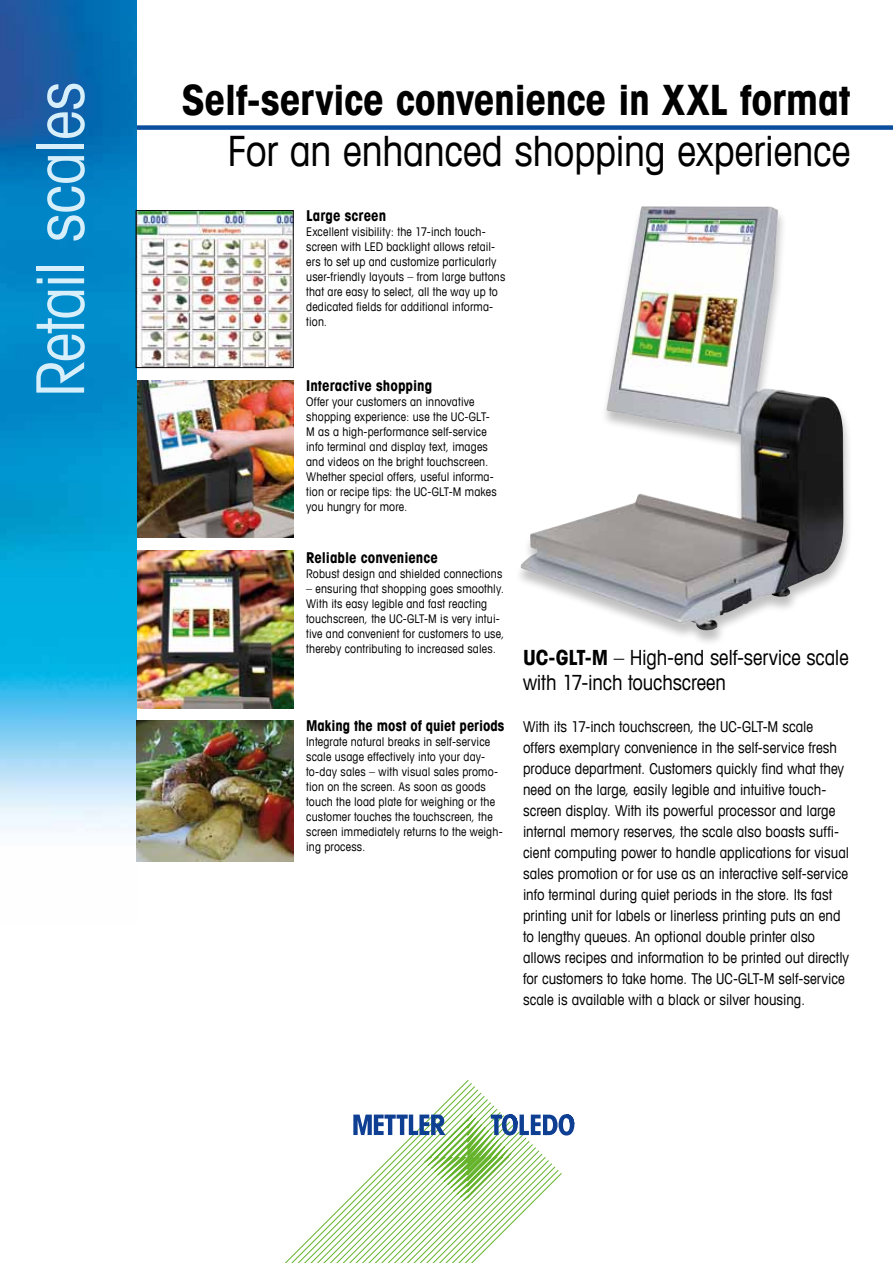
<style>
.page{position:relative;width:893px;height:1263px;background:#fff}
.page>*{position:absolute;margin:0;border:0;box-sizing:border-box;transform-origin:0 0}
.t1{font:condensed 66px "Avant Garde Com";letter-spacing:-.015em;color:#d7eefb}
.t2{font:700 condensed 42px "Avant Garde Com";letter-spacing:-.01em;color:#000}
.t3{font:condensed 42px "Avant Garde Com";letter-spacing:-.005em;color:#000}
.t4{font:condensed 21px/25.5px "Avant Garde Com";letter-spacing:-.01em;color:#000}
.t5{font:condensed 15px/21px "Avant Garde Com";color:#000}
.t6{font:700 condensed 15px "Avant Garde Com";color:#000}
.t7{font:condensed 12px/15px "Avant Garde Com";letter-spacing:.015em;color:#000}
.s1{font-weight:700}
</style>
<div class="page">
<div style="left:515px;top:206px;width:338px;height:440px;background:#000;opacity:.25"></div>
<img style="left:520px;top:206px;width:324px;height:426px">
<img style="left:136px;top:550px;width:157px;height:158px">
<img style="left:136px;top:380px;width:157px;height:157px">
<div style="left:111px;top:125px;width:782px;height:5px;background:#0b4e9e"></div>
<img style="left:0;top:0;width:136px;height:831px">
<svg style="left:285px;top:1080px;width:250px;height:183px"></svg>
<svg style="left:353px;top:1114px;width:221px;height:87px"></svg>
<img style="left:136px;top:720px;width:157px;height:142px">
<img style="left:138px;top:212px;width:153px;height:154px">
<div style="left:136px;top:210px;width:157px;height:158px;border:1px solid #000"></div>
<h1 class="t1" style="left:20px;top:397px;width:317px;rotate:-90deg">Retail scales</h1>
<h2 class="t2" style="left:181px;top:73px;width:671px">Self-service convenience in XXL format</h2>
<h2 class="t3" style="left:227px;top:125px;width:624px">For an enhanced shopping experience</h2>
<p class="t6" style="left:306px;top:206px;width:82px">Large screen</p>
<p class="t7" style="left:306px;top:224px;width:201px">Excellent visibility: the 17-inch touch&shy;screen with LED backlight allows retail&shy;ers to set up and customize particularly user-friendly layouts – from large buttons that are easy to select, all the way up to dedicated fields for additional informa&shy;tion.</p>
<p class="t6" style="left:306px;top:376px;width:128px">Interactive shopping</p>
<p class="t7" style="left:306px;top:394px;width:192px">Offer your customers an innovative shopping experience: use the UC-GLT-M as a high-performance self-service info terminal and display text, images and videos on the bright touchscreen.<br>Whether special offers, useful informa&shy;tion or recipe tips: the UC-GLT-M makes you hungry for more.</p>
<p class="t6" style="left:306px;top:548px;width:133px">Reliable convenience</p>
<p class="t7" style="left:306px;top:566px;width:198px">Robust design and shielded connections</p>
<p class="t7" style="left:306px;top:581px;width:200px">– ensuring that shopping goes smoothly.<br>With its easy legible and fast reacting touchscreen, the UC-GLT-M is very intui&shy;tive and convenient for customers to use, thereby contributing to increased sales.</p>
<p class="t6" style="left:306px;top:716px;width:200px">Making the most of quiet periods</p>
<p class="t7" style="left:306px;top:734px;width:198px">Integrate natural breaks in self-service scale usage effectively into your day&shy;to-day sales – with visual sales promo&shy;tion on the screen. As soon as goods touch the load plate for weighing or the customer touches the touchscreen, the screen immediately returns to the weigh&shy;ing process.</p>
<h3 class="t4" style="left:523px;top:644px;width:327px"><span class="s1">UC-GLT-M</span> – High-end self-service scale with 17-inch touchscreen</h3>
<p class="t5" style="left:523px;top:716px;width:328px">With its 17-inch touchscreen, the UC-GLT-M scale offers exemplary convenience in the self-service fresh produce department. Customers quickly find what they need on the large, easily legible and intuitive touch&shy;screen display. With its powerful processor and large internal memory reserves, the scale also boasts suffi&shy;cient computing power to handle applications for visual sales promotion or for use as an interactive self-service info terminal during quiet periods in the store. Its fast printing unit for labels or linerless printing puts an end to lengthy queues. An optional double printer also allows recipes and information to be printed out directly for customers to take home. The UC-GLT-M self-service scale is available with a black or silver housing.</p>
</div>
